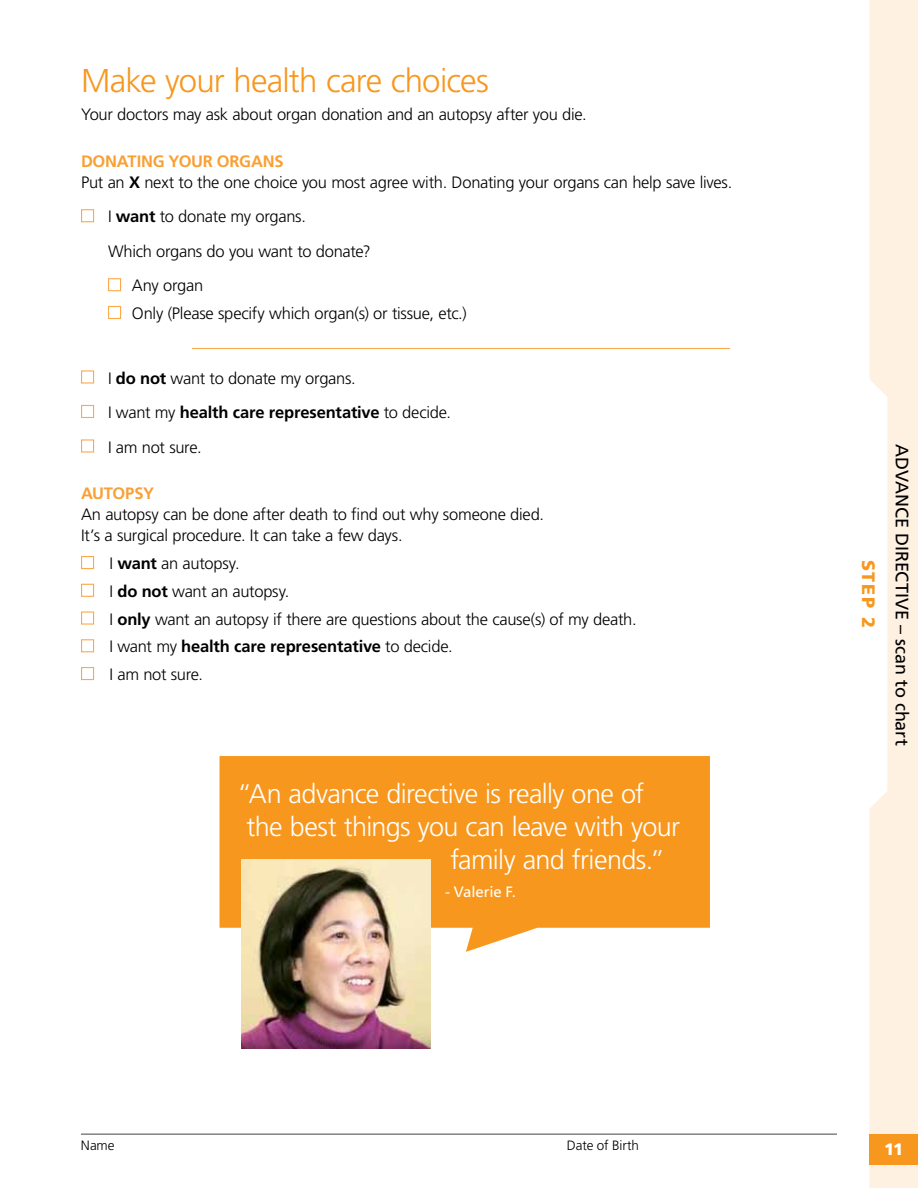
<style>
.page{position:relative;width:918px;height:1188px;background:#fff}
.page>*{position:absolute;margin:0;border:0;box-sizing:border-box;transform-origin:0 0}
.t1{font:300 33px "Frutiger LT Std";letter-spacing:-.025em;color:#f8971d}
.t2{font:300 27px "Frutiger LT Std";letter-spacing:-.025em;color:#fff}
.t3{font:18px "Frutiger LT Std";letter-spacing:-.005em;color:#000}
.t4{font:900 18px "Frutiger LT Std";color:#f8971d}
.t5{font:300 16.5px/27.8px "Frutiger LT Std";letter-spacing:-.015em;color:#000}
.t6{font:700 16.5px "Frutiger LT Std";letter-spacing:-.015em;color:#f9a034}
.t7{font:900 16.5px "Frutiger LT Std";color:#fff}
.t8{font:15px "Frutiger LT Std";letter-spacing:-.01em;color:#fff}
.t9{font:300 13.5px "Frutiger LT Std";letter-spacing:-.01em;color:#000}
.s1{font-weight:700;color:#f9a034}
.s2{font-weight:700}
</style>
<div class="page">
<div style="left:869px;top:0;width:49px;height:1188px;background:#fff1e2"></div>
<svg style="left:869px;top:379px;width:18px;height:786px;fill:#fff"></svg>
<div style="left:869px;top:1134px;width:49px;height:30px;background:#f8971d"></div>
<div style="left:81px;top:209px;width:13px;height:13px;border:1px solid #faaa4b"></div>
<div style="left:108px;top:278px;width:13px;height:13px;border:1px solid #faaa4b"></div>
<div style="left:108px;top:306px;width:13px;height:13px;border:1px solid #faaa4b"></div>
<hr style="left:192px;top:348px;width:538px;height:1px;background:#faaa4b">
<div style="left:81px;top:370px;width:13px;height:14px;border:1px solid #faaa4b"></div>
<div style="left:81px;top:405px;width:13px;height:13px;border:1px solid #faaa4b"></div>
<div style="left:81px;top:439px;width:13px;height:14px;border:1px solid #faaa4b"></div>
<div style="left:81px;top:556px;width:13px;height:13px;border:1px solid #faaa4b"></div>
<div style="left:81px;top:584px;width:13px;height:13px;border:1px solid #faaa4b"></div>
<div style="left:81px;top:611px;width:13px;height:14px;border:1px solid #faaa4b"></div>
<div style="left:81px;top:639px;width:13px;height:13px;border:1px solid #faaa4b"></div>
<div style="left:81px;top:667px;width:13px;height:13px;border:1px solid #faaa4b"></div>
<hr style="left:81px;top:1134px;width:756px;height:1px;background:#58595b">
<svg style="left:220px;top:756px;width:490px;height:196px;background:#f89f2f"></svg>
<img style="left:241px;top:859px;width:189px;height:189px">
<h1 class="t1" style="left:81px;top:62px;width:409px">Make your health care choices</h1>
<p class="t5" style="left:81px;top:101px;width:507px">Your doctors may ask about organ donation and an autopsy after you die.</p>
<p class="t5" style="left:81px;top:151px;width:653px;line-height:21px"><span class="s1">DONATING YOUR ORGANS<br></span>Put an <span class="s2">X</span> next to the one choice you most agree with. Donating your organs can help save lives.</p>
<p class="t5" style="left:108px;top:203px;width:199px">I <span class="s2">want</span> to donate my organs.</p>
<p class="t5" style="left:108px;top:237px;width:264px">Which organs do you want to donate?</p>
<p class="t5" style="left:132px;top:272px;width:73px">Any organ</p>
<p class="t5" style="left:132px;top:300px;width:336px">Only (Please specify which organ(s) or tissue, etc.)</p>
<p class="t5" style="left:108px;top:361px;width:345px;line-height:34.5px">I <span class="s2">do not</span> want to donate my organs.<br>I want my <span class="s2">health care representative</span> to decide.<br>I am not sure.</p>
<p class="t6" style="left:81px;top:484px;width:75px">AUTOPSY</p>
<p class="t5" style="left:81px;top:504px;width:465px;line-height:21px">An autopsy can be done after death to find out why someone died.<br>It’s a surgical procedure. It can take a few days.</p>
<p class="t5" style="left:110px;top:550px;width:529px">I <span class="s2">want</span> an autopsy.<br>I <span class="s2">do not</span> want an autopsy.<br>I <span class="s2">only</span> want an autopsy if there are questions about the cause(s) of my death.<br>I want my <span class="s2">health care representative</span> to decide.<br>I am not sure.</p>
<h2 class="t2" style="left:237px;top:779px;width:408px">“An advance directive is really one of</h2>
<h2 class="t2" style="left:246px;top:812px;width:435px">the best things you can leave with your</h2>
<h2 class="t2" style="left:450px;top:845px;width:216px">family and friends.”</h2>
<p class="t8" style="left:445px;top:883px;width:72px">- Valerie F.</p>
<p class="t9" style="left:81px;top:1138px;width:35px">Name</p>
<p class="t9" style="left:567px;top:1138px;width:74px">Date of Birth</p>
<p class="t4" style="left:879px;top:560px;width:70px;rotate:90deg">STEP 2</p>
<p class="t3" style="left:913px;top:444px;width:303px;rotate:90deg">ADVANCE DIRECTIVE – scan to chart</p>
<p class="t7" style="left:884px;top:1139px;width:21px">11</p>
</div>
